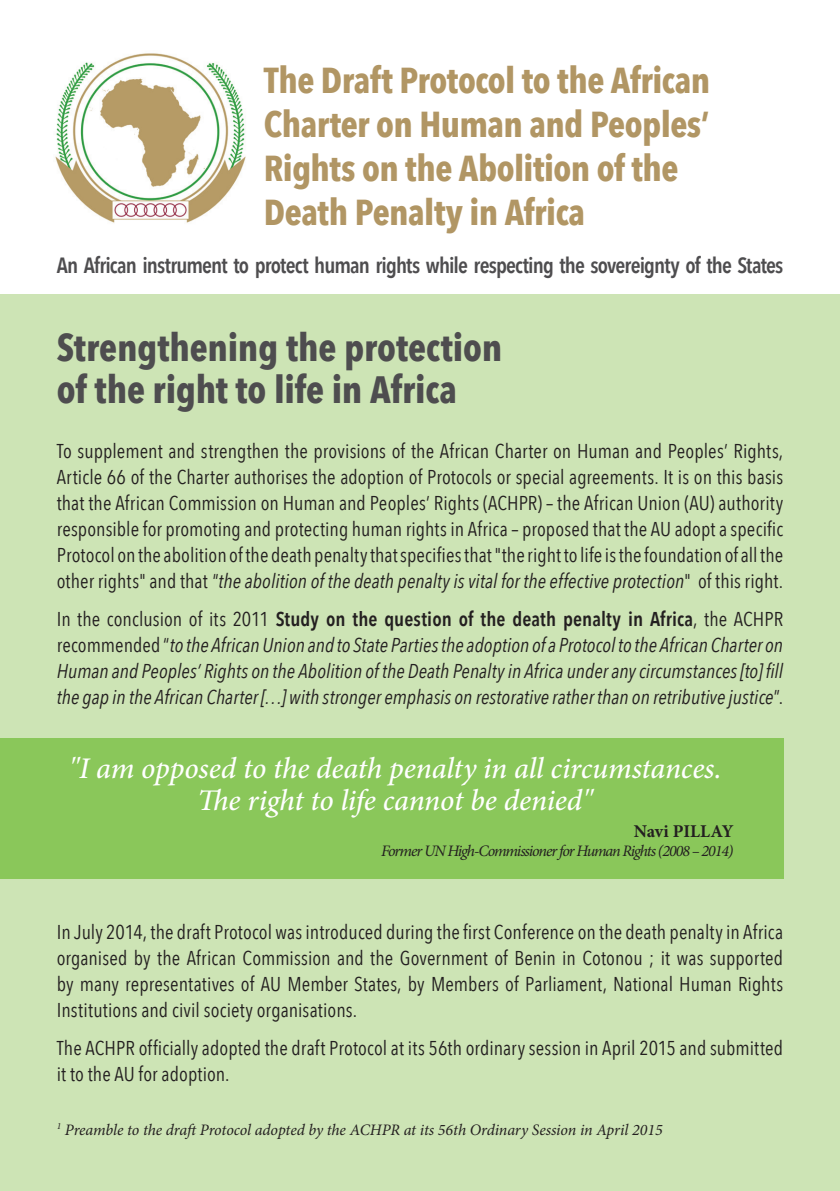
<style>
.page{position:relative;width:840px;height:1191px;background:#fff}
.page>*{position:absolute;margin:0;border:0;box-sizing:border-box;transform-origin:0 0}
.t1{font:700 38px/42px "Avenir Next Condensed";letter-spacing:-.005em;color:#4e4d4f}
.t2{font:700 36px/44px "Avenir Next Condensed";letter-spacing:-.015em;color:#b19664}
.t3{font:italic 500 30px/32px "Minion Pro";letter-spacing:-.01em;color:#fff;text-align:center}
.t4{font:600 22px "Avenir Next Condensed";letter-spacing:-.04em;color:#4e4d4f}
.t5{font:20px/26px "Avenir Next Condensed";letter-spacing:.005em;color:#231f20;text-align:justify}
.t6{font:italic 20px/26px "Avenir Next Condensed";letter-spacing:.005em;color:#231f20;text-align:justify}
.t7{font:700 18px "Minion Pro";letter-spacing:-.005em;color:#231f20}
.t8{font:italic 16px "Minion Pro";letter-spacing:-.015em;color:#231f20}
.t9{font:italic 16px "Minion Pro";letter-spacing:-.065em;color:#231f20}
.s1{font-style:italic}
.s2{font-style:normal}
.s3{font-weight:600;font-style:normal}
</style>
<div class="page">
<div style="left:0;top:295px;width:839px;height:896px;background:#cde4b5"></div>
<div style="left:0;top:738px;width:782px;height:141px;background:#8ac75a"></div>
<img style="left:55px;top:53px;width:191px;height:170px">
<h2 class="t2" style="left:264px;top:58px;width:447px">The Draft Protocol to the African<br>Charter on Human and Peoples’<br>Rights on the Abolition of the<br>Death Penalty in Africa</h2>
<p class="t4" style="left:57px;top:246px;width:727px">An African instrument to protect human rights while respecting the sovereignty of the States</p>
<h1 class="t1" style="left:57px;top:327px;width:447px">Strengthening the protection of the right to life in Africa</h1>
<p class="t5" style="left:57px;top:437px;width:727px">To supplement and strengthen the provisions of the African Charter on Human and Peoples’ Rights, Article 66 of the Charter authorises the adoption of Protocols or special agreements. It is on this basis that the African Commission on Human and Peoples’ Rights (ACHPR) – the African Union (AU) authority responsible for promoting and protecting human rights in Africa – proposed that the AU adopt a specific Protocol on the abolition of the death penalty that specifies that "the right to life is the foundation of all the other rights" and that <span class="s1">"the abolition of the death penalty is vital for the effective protection</span>" of this right.</p>
<p class="t6" style="left:57px;top:605px;width:727px"><span class="s2">In the conclusion of its 2011</span> <span class="s3">Study on the question of the death penalty in Africa</span><span class="s2">, the ACHPR recommended “</span>to the African Union and to State Parties the adoption of a Protocol to the African Charter on Human and Peoples’ Rights on the Abolition of the Death Penalty in Africa under any circumstances [to] fill the gap in the African Charter […] with stronger emphasis on restorative rather than on retributive justice<span class="s2">”.</span></p>
<h3 class="t3" style="left:69px;top:752px;width:654px">"I am opposed to the death penalty in all circumstances.<br>The right to life cannot be denied"</h3>
<p class="t7" style="left:633px;top:818px;width:101px">Navi PILLAY</p>
<p class="t9" style="left:381px;top:840px;width:354px">Former UN High-Commissioner for Human Rights (2008 – 2014)</p>
<p class="t5" style="left:57px;top:918px;width:727px">In July 2014, the draft Protocol was introduced during the first Conference on the death penalty in Africa organised by the African Commission and the Government of Benin in Cotonou ; it was supported by many representatives of AU Member States, by Members of Parliament, National Human Rights Institutions and civil society organisations.</p>
<p class="t5" style="left:57px;top:1033px;width:727px">The ACHPR officially adopted the draft Protocol at its 56th ordinary session in April 2015 and submitted it to the AU for adoption.</p>
<p class="t8" style="left:57px;top:1118px;width:607px"><sup>1</sup> Preamble to the draft Protocol adopted by the ACHPR at its 56th Ordinary Session in April 2015</p>
</div>
